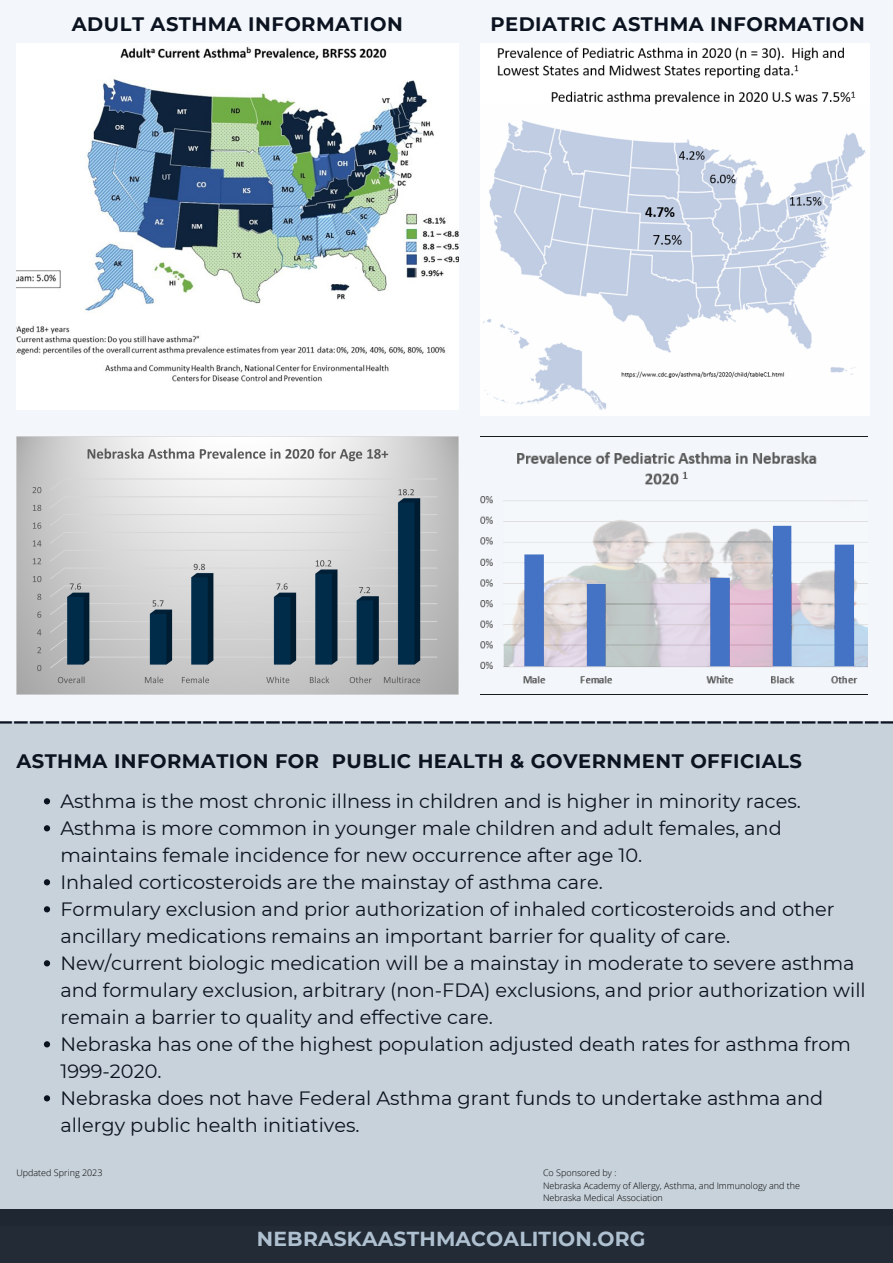
<style>
.page{position:relative;width:893px;height:1263px;background:#f3f6fa}
.page>*{position:absolute;margin:0;border:0;box-sizing:border-box;transform-origin:0 0}
.t1{font:700 20.25px "Montserrat";letter-spacing:.01em;color:#afc1d0}
.t2{font:700 19.5px "Montserrat";letter-spacing:.025em;color:#0b1320}
.t3{font:19.27px/27px "Montserrat";color:#0b1320}
.t4{font:300 9px "Open Sans";color:#000}
</style>
<div class="page">
<div style="left:0;top:721px;width:893px;height:505px;background:#c8d2da"></div>
<svg style="left:0;top:721px;width:893px;height:2px;background:#3f4753"></svg>
<div style="left:0;top:1209px;width:893px;height:54px;background:#232b37"></div>
<img style="left:480px;top:452px;width:387px;height:232px">
<img style="left:16px;top:437px;width:442px;height:257px">
<svg style="left:44px;top:798px;width:6px;height:6px"></svg>
<svg style="left:44px;top:825px;width:6px;height:6px"></svg>
<svg style="left:44px;top:879px;width:6px;height:6px"></svg>
<svg style="left:44px;top:906px;width:6px;height:6px"></svg>
<svg style="left:44px;top:960px;width:6px;height:6px"></svg>
<svg style="left:44px;top:1041px;width:6px;height:6px"></svg>
<svg style="left:44px;top:1095px;width:6px;height:6px"></svg>
<img style="left:16px;top:43px;width:442px;height:367px">
<img style="left:480px;top:43px;width:389px;height:372px">
<p class="t2" style="left:72px;top:12px;width:332px">ADULT ASTHMA INFORMATION</p>
<p class="t2" style="left:490px;top:12px;width:376px">PEDIATRIC ASTHMA INFORMATION</p>
<p class="t2" style="left:16px;top:749px;width:787px">ASTHMA INFORMATION FOR PUBLIC HEALTH &amp; GOVERNMENT OFFICIALS</p>
<p class="t3" style="left:60px;top:787px;width:742px">Asthma is the most chronic illness in children and is higher in minority races.</p>
<p class="t3" style="left:60px;top:814px;width:723px">Asthma is more common in younger male children and adult females, and maintains female incidence for new occurrence after age 10.</p>
<p class="t3" style="left:60px;top:868px;width:544px">Inhaled corticosteroids are the mainstay of asthma care.</p>
<p class="t3" style="left:60px;top:895px;width:775px">Formulary exclusion and prior authorization of inhaled corticosteroids and other ancillary medications remains an important barrier for quality of care.</p>
<p class="t3" style="left:60px;top:949px;width:807px">New/current biologic medication will be a mainstay in moderate to severe asthma and formulary exclusion, arbitrary (non-FDA) exclusions, and prior authorization will remain a barrier to quality and effective care.</p>
<p class="t3" style="left:60px;top:1030px;width:792px">Nebraska has one of the highest population adjusted death rates for asthma from<br>1999-2020.</p>
<p class="t3" style="left:60px;top:1084px;width:764px">Nebraska does not have Federal Asthma grant funds to undertake asthma and allergy public health initiatives.</p>
<p class="t4" style="left:16px;top:1166px;width:88px">Updated Spring 2023</p>
<p class="t4" style="left:543px;top:1166px;width:75px">Co Sponsored by :</p>
<p class="t4" style="left:543px;top:1179px;width:259px">Nebraska Academy of Allergy, Asthma, and Immunology and the</p>
<p class="t4" style="left:543px;top:1191px;width:121px">Nebraska Medical Association</p>
<p class="t1" style="left:257px;top:1226px;width:390px">NEBRASKAASTHMACOALITION.ORG</p>
</div>
